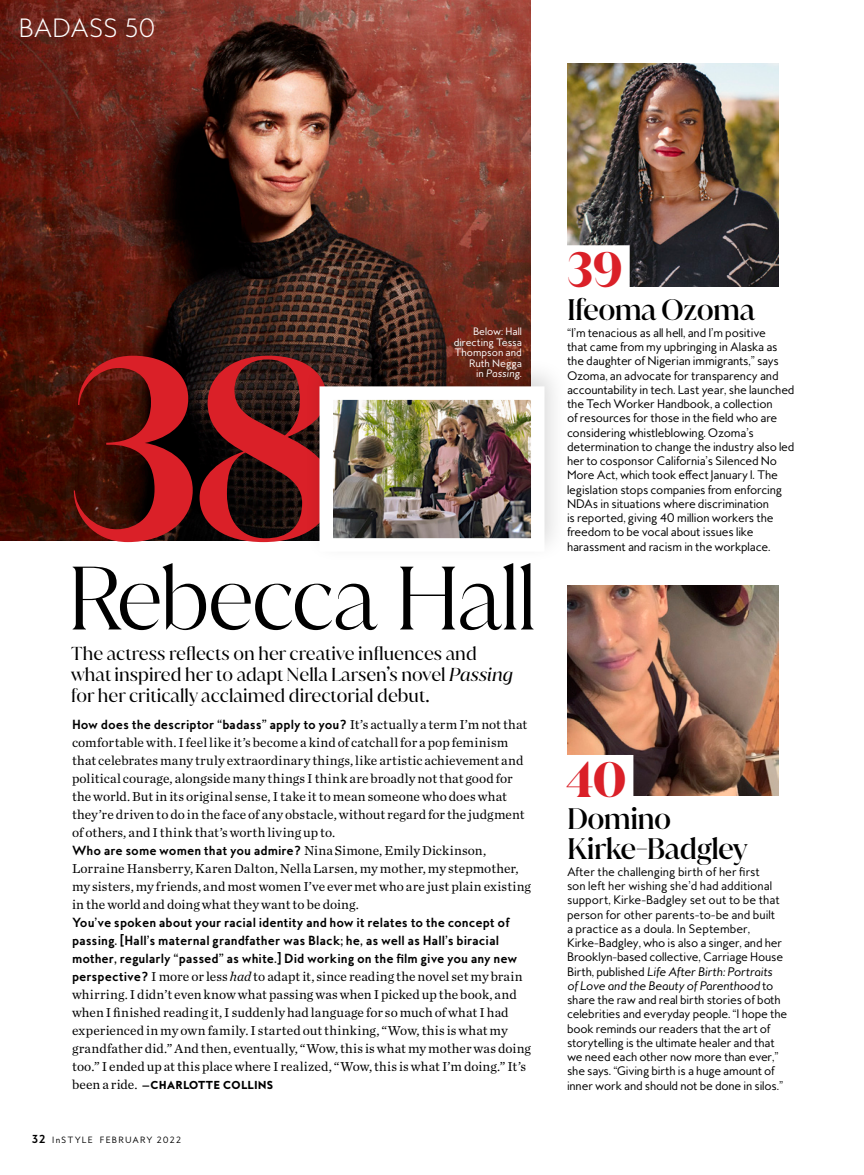
<style>
.page{position:relative;width:864px;height:1175px;background:#fff}
.page>*{position:absolute;margin:0;border:0;box-sizing:border-box;transform-origin:0 0}
.DIDOT_LARGE{font:600 251.4px "Juana";color:#da2028}
.DIDOT_LARGE-2{font:300 86.25px "Juana";letter-spacing:-.03em;color:#000}
.Number{font:700 48px "Juana";color:#da2028}
.SMALL-WomanName{font:500 28.5px/29.2px "Juana";letter-spacing:-.02em;color:#000}
.LARGE_SIDEBAR_HED{font:300 24px "MB Empire";letter-spacing:-.015em;color:#fff}
.Big-TEXT{font:18px/21px "Juana";letter-spacing:.005em;color:#000}
.QUESTION{font:13.5px/18px "Chronicle Text G1";letter-spacing:.01em;color:#000}
.QUESTION-2{font:700 12px/18px "MB Empire";color:#000}
.SMALL-WomanName-2{font:11.25px/14.2px "MB Empire";letter-spacing:-.015em;color:#000}
.QUESTION-3{font:800 10.5px "MB Empire";color:#000;scale:1.5 1}
.CREDIT{font:9.75px/10.5px "MB Empire";color:#fff;text-align:right}
.t1{font:8.25px "MB Empire";letter-spacing:.125em;color:#000}
.s1{font-style:italic}
.s2{font-family:"Chronicle Text G1";font-weight:400;font-size:13.5px}
.s3{font-family:"MB Empire";font-weight:700;font-size:12px}
.s4{font-weight:700;font-size:10.5px}
</style>
<div class="page">
<img style="left:0;top:0;width:531px;height:540px">
<img style="left:567px;top:63px;width:211px;height:223px">
<div style="left:562px;top:245px;width:68px;height:50px;background:#fff"></div>
<img style="left:567px;top:585px;width:211px;height:210px">
<div style="left:562px;top:755px;width:71px;height:49px;background:#fff"></div>
<div style="left:304px;top:357px;width:265px;height:206px;background:#000;opacity:.15"></div>
<img style="left:335px;top:401px;width:195px;height:135px">
<div style="left:320px;top:386px;width:225px;height:165px;border:14px solid #fff"></div>
<p class="LARGE_SIDEBAR_HED" style="left:19px;top:12px;width:138px">BADASS 50</p>
<p class="DIDOT_LARGE" style="left:66px;top:283px;width:278px">38</p>
<p class="CREDIT" style="left:454px;top:326px;width:70px">Below: Hall directing Tessa<br>Thompson and<br>Ruth Negga<br>in <span class="s1">Passing</span>.</p>
<p class="DIDOT_LARGE-2" style="left:67px;top:542px;width:471px">Rebecca Hall</p>
<p class="Big-TEXT" style="left:71px;top:642px;width:443px">The actress reflects on her creative influences and what inspired her to adapt Nella Larsen’s novel <span class="s1">Passing </span>for her critically acclaimed directorial debut.</p>
<p class="QUESTION-2" style="left:72px;top:715px;width:457px">How does the descriptor “badass” apply to you? <span class="s2">It’s actually a term I’m not that</span></p>
<p class="QUESTION" style="left:72px;top:733px;width:454px">comfortable with. I feel like it’s become a kind of catchall for a pop feminism that celebrates many truly extraordinary things, like artistic achievement and political courage, alongside many things I think are broadly not that good for the world. But in its original sense, I take it to mean someone who does what they’re driven to do in the face of any obstacle, without regard for the judgment of others, and I think that’s worth living up to.</p>
<p class="QUESTION-2" style="left:72px;top:841px;width:416px">Who are some women that you admire? <span class="s2">Nina Simone, Emily Dickinson,</span></p>
<p class="QUESTION" style="left:72px;top:859px;width:461px">Lorraine Hansberry, Karen Dalton, Nella Larsen, my mother, my stepmother, my sisters, my friends, and most women I’ve ever met who are just plain existing in the world and doing what they want to be doing.</p>
<p class="QUESTION-2" style="left:72px;top:913px;width:447px">You’ve spoken about your racial identity and how it relates to the concept of passing. [Hall’s maternal grandfather was Black; he, as well as Hall’s biracial mother, regularly “passed” as white.] Did working on the film give you any new</p>
<p class="QUESTION" style="left:72px;top:967px;width:461px"><span class="s3">perspective?</span> I more or less <span class="s1">had</span> to adapt it, since reading the novel set my brain whirring. I didn’t even know what passing was when I picked up the book, and when I finished reading it, I suddenly had language for so much of what I had experienced in my own family. I started out thinking, “Wow, this is what my grandfather did.” And then, eventually, “Wow, this is what my mother was doing too.” I ended up at this place where I realized, “Wow, this is what I’m doing.” It’s</p>
<p class="QUESTION-3" style="left:72px;top:1078px;width:136px"><span class="s2">been a ride.</span> —CHARLOTTE COLLINS</p>
<p class="t1" style="left:32px;top:1134px;width:151px"><span class="s4">32</span> InSTYLE FEBRUARY 2022</p>
<p class="Number" style="left:567px;top:238px;width:57px">39</p>
<p class="SMALL-WomanName" style="left:567px;top:294px;width:189px">Ifeoma Ozoma</p>
<p class="SMALL-WomanName-2" style="left:567px;top:325px;width:229px">“I’m tenacious as all hell, and I’m positive<br>that came from my upbringing in Alaska as the daughter of Nigerian immigrants,” says Ozoma, an advocate for transparency and accountability in tech. Last year, she launched the Tech Worker Handbook, a collection<br>of resources for those in the field who are considering whistleblowing. Ozoma’s determination to change the industry also led her to cosponsor California’s Silenced No More Act, which took effect January 1. The legislation stops companies from enforcing NDAs in situations where discrimination<br>is reported, giving 40 million workers the freedom to be vocal about issues like harassment and racism in the workplace.</p>
<p class="Number" style="left:567px;top:747px;width:61px">40</p>
<p class="SMALL-WomanName" style="left:567px;top:804px;width:182px">Domino<br>Kirke-Badgley</p>
<p class="SMALL-WomanName-2" style="left:567px;top:864px;width:222px">After the challenging birth of her first<br>son left her wishing she’d had additional support, Kirke-Badgley set out to be that person for other parents-to-be and built<br>a practice as a doula. In September, Kirke-Badgley, who is also a singer, and her Brooklyn-based collective, Carriage House Birth, published <span class="s1">Life After Birth: Portraits<br>of Love and the Beauty of Parenthood</span> to share the raw and real birth stories of both celebrities and everyday people. “I hope the book reminds our readers that the art of storytelling is the ultimate healer and that we need each other now more than ever,” she says. “Giving birth is a huge amount of inner work and should not be done in silos.”</p>
</div>
